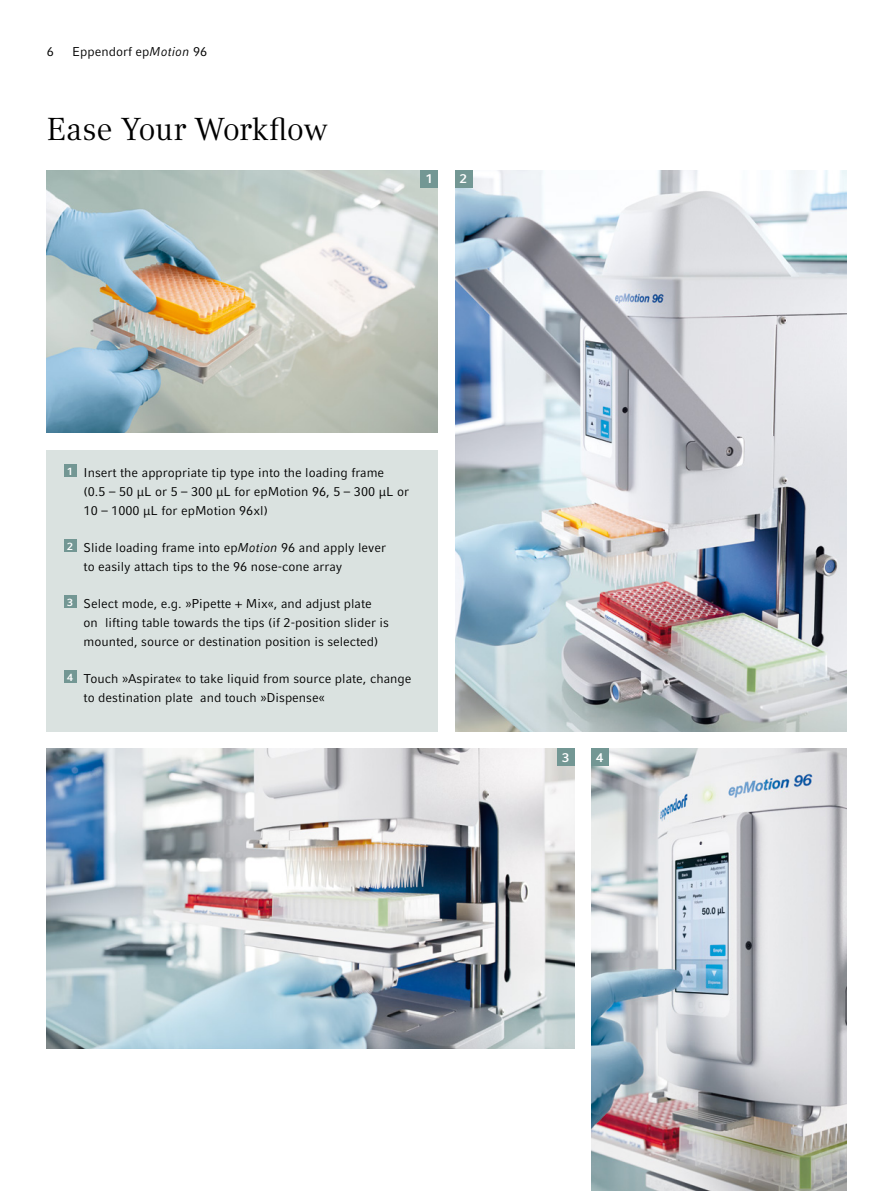
<style>
.page{position:relative;width:893px;height:1191px;background:#fff}
.page>*{position:absolute;margin:0;border:0;box-sizing:border-box;transform-origin:0 0}
.t1{font:31.5px "Compatil Textfor Eppendorf";letter-spacing:-.01em;color:#000}
.t2{font:12.75px/18.8px "Compatil Factfor Eppendorf";color:#000}
.t3{font:700 12.75px "Compatil Factfor Eppendorf";color:#fff}
.s1{font-style:italic}
</style>
<div class="page">
<div style="left:47px;top:450px;width:391px;height:281px;background:#dae2e0"></div>
<img style="left:47px;top:170px;width:391px;height:262px">
<img style="left:455px;top:170px;width:391px;height:561px">
<div style="left:421px;top:170px;width:17px;height:17px;background:#739794"></div>
<div style="left:455px;top:170px;width:17px;height:17px;background:#739794"></div>
<img style="left:47px;top:748px;width:527px;height:300px">
<img style="left:591px;top:748px;width:255px;height:443px">
<div style="left:557px;top:748px;width:17px;height:18px;background:#739794"></div>
<div style="left:591px;top:748px;width:17px;height:17px;background:#739794"></div>
<div style="left:64px;top:464px;width:13px;height:13px;background:#739794"></div>
<div style="left:64px;top:539px;width:13px;height:13px;background:#739794"></div>
<div style="left:64px;top:595px;width:13px;height:13px;background:#739794"></div>
<div style="left:64px;top:670px;width:13px;height:13px;background:#739794"></div>
<p class="t2" style="left:47px;top:43px;width:9px">6</p>
<p class="t2" style="left:72px;top:43px;width:136px">Eppendorf ep<span class="s1">Motion</span> 96</p>
<h1 class="t1" style="left:47px;top:111px;width:282px">Ease Your Workflow</h1>
<p class="t3" style="left:426px;top:171px;width:9px">1</p>
<p class="t3" style="left:460px;top:171px;width:9px">2</p>
<p class="t2" style="left:84px;top:463px;width:327px;text-indent:-16px"><sup>1</sup> Insert the appropriate tip type into the loading frame (0.5 – 50 μL or 5 – 300 μL for epMotion 96, 5 – 300 µL or<br>10 – 1000 µL for epMotion 96xl)</p>
<p class="t2" style="left:84px;top:538px;width:304px;text-indent:-16px"><sup>2</sup> Slide loading frame into ep<span class="s1">Motion</span> 96 and apply lever to easily attach tips to the 96 nose-cone array</p>
<p class="t2" style="left:84px;top:594px;width:307px;text-indent:-16px"><sup>3</sup> Select mode, e.g. »Pipette + Mix«, and adjust plate on lifting table towards the tips (if 2-position slider is mounted, source or destination position is selected)</p>
<p class="t2" style="left:84px;top:669px;width:329px;text-indent:-16px"><sup>4</sup> Touch »Aspirate« to take liquid from source plate, change to destination plate and touch »Dispense«</p>
<p class="t3" style="left:562px;top:750px;width:9px">3</p>
<p class="t3" style="left:596px;top:750px;width:9px">4</p>
</div>
